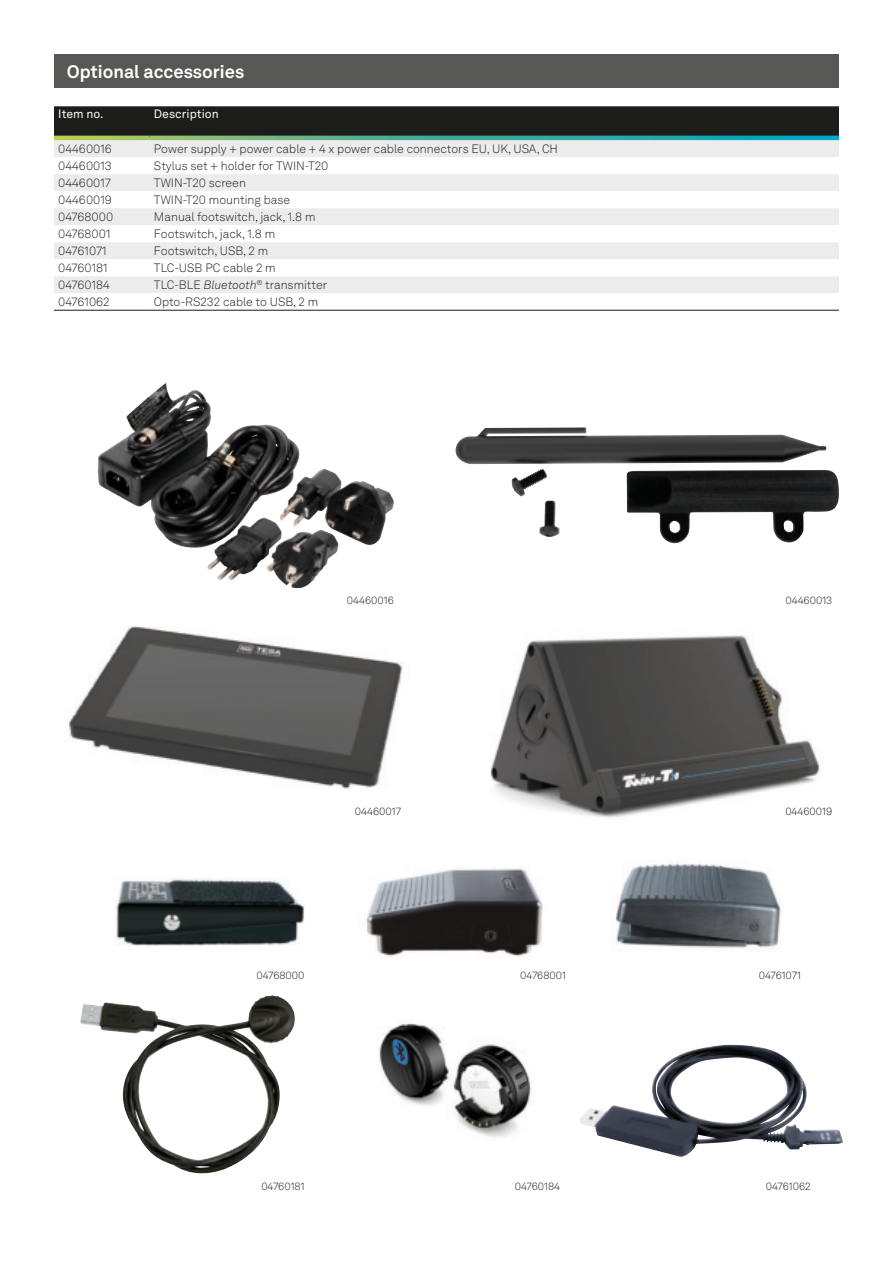
<style>
.page{position:relative;width:893px;height:1263px;background:#fff}
.page>*{position:absolute;margin:0;border:0;box-sizing:border-box;transform-origin:0 0}
.t1{font:700 18px "Hexagon Akkurat";color:#fff}
.t2{font:300 12px "Hexagon Akkurat";color:#1c1c1b}
.t3{font:12px "Hexagon Akkurat";color:#fff}
.t4{font:300 10.5px "Hexagon Akkurat";color:#1c1c1b}
.s1{font-style:italic}
</style>
<div class="page">
<img style="left:98px;top:383px;width:202px;height:166px">
<img style="left:455px;top:427px;width:372px;height:88px">
<img style="left:490px;top:635px;width:330px;height:183px">
<img style="left:68px;top:626px;width:335px;height:163px">
<img style="left:615px;top:863px;width:167px;height:87px">
<img style="left:366px;top:868px;width:177px;height:89px">
<img style="left:116px;top:877px;width:189px;height:68px">
<img style="left:80px;top:995px;width:215px;height:179px">
<img style="left:379px;top:1020px;width:153px;height:118px">
<img style="left:580px;top:1045px;width:263px;height:112px">
<div style="left:54px;top:54px;width:785px;height:34px;background:#575756"></div>
<div style="left:54px;top:106px;width:785px;height:30px;background:#1c1c1b"></div>
<div style="left:54px;top:140px;width:785px;height:17px;background:#edeced"></div>
<svg style="left:54px;top:174px;width:785px;height:136px;fill:#f2f1f2"></svg>
<svg style="left:54px;top:136px;width:96px;height:4px"></svg>
<svg style="left:150px;top:136px;width:689px;height:4px"></svg>
<hr style="left:54px;top:310px;width:96px;height:1px;background:#1c1c1b">
<hr style="left:150px;top:310px;width:689px;height:1px;background:#1c1c1b">
<h1 class="t1" style="left:67px;top:65px;width:179px">Optional accessories</h1>
<p class="t3" style="left:58px;top:109px;width:47px">Item no.</p>
<p class="t3" style="left:154px;top:109px;width:66px">Description</p>
<p class="t2" style="left:58px;top:144px;width:55px">04460016</p>
<p class="t2" style="left:154px;top:144px;width:406px">Power supply + power cable + 4 x power cable connectors EU, UK, USA, CH</p>
<p class="t2" style="left:58px;top:161px;width:55px">04460013</p>
<p class="t2" style="left:154px;top:161px;width:176px">Stylus set + holder for TWIN-T20</p>
<p class="t2" style="left:58px;top:178px;width:54px">04460017</p>
<p class="t2" style="left:154px;top:178px;width:94px">TWIN-T20 screen</p>
<p class="t2" style="left:58px;top:195px;width:55px">04460019</p>
<p class="t2" style="left:154px;top:195px;width:138px">TWIN-T20 mounting base</p>
<p class="t2" style="left:58px;top:212px;width:56px">04768000</p>
<p class="t2" style="left:154px;top:212px;width:163px">Manual footswitch, jack, 1.8 m</p>
<p class="t2" style="left:58px;top:229px;width:54px">04768001</p>
<p class="t2" style="left:154px;top:229px;width:123px">Footswitch, jack, 1.8 m</p>
<p class="t2" style="left:58px;top:246px;width:50px">04761071</p>
<p class="t2" style="left:154px;top:246px;width:116px">Footswitch, USB, 2 m</p>
<p class="t2" style="left:58px;top:263px;width:51px">04760181</p>
<p class="t2" style="left:154px;top:263px;width:123px">TLC-USB PC cable 2 m</p>
<p class="t2" style="left:58px;top:280px;width:53px">04760184</p>
<p class="t2" style="left:154px;top:280px;width:175px">TLC-BLE <span class="s1">Bluetooth</span><sup>®</sup> transmitter</p>
<p class="t2" style="left:58px;top:297px;width:53px">04761062</p>
<p class="t2" style="left:154px;top:297px;width:166px">Opto-RS232 cable to USB, 2 m</p>
<p class="t4" style="left:347px;top:596px;width:48px">04460016</p>
<p class="t4" style="left:785px;top:596px;width:48px">04460013</p>
<p class="t4" style="left:355px;top:806px;width:48px">04460017</p>
<p class="t4" style="left:785px;top:806px;width:48px">04460019</p>
<p class="t4" style="left:256px;top:970px;width:50px">04768000</p>
<p class="t4" style="left:520px;top:970px;width:47px">04768001</p>
<p class="t4" style="left:759px;top:970px;width:44px">04761071</p>
<p class="t4" style="left:261px;top:1182px;width:45px">04760181</p>
<p class="t4" style="left:515px;top:1182px;width:47px">04760184</p>
<p class="t4" style="left:766px;top:1182px;width:46px">04761062</p>
</div>
